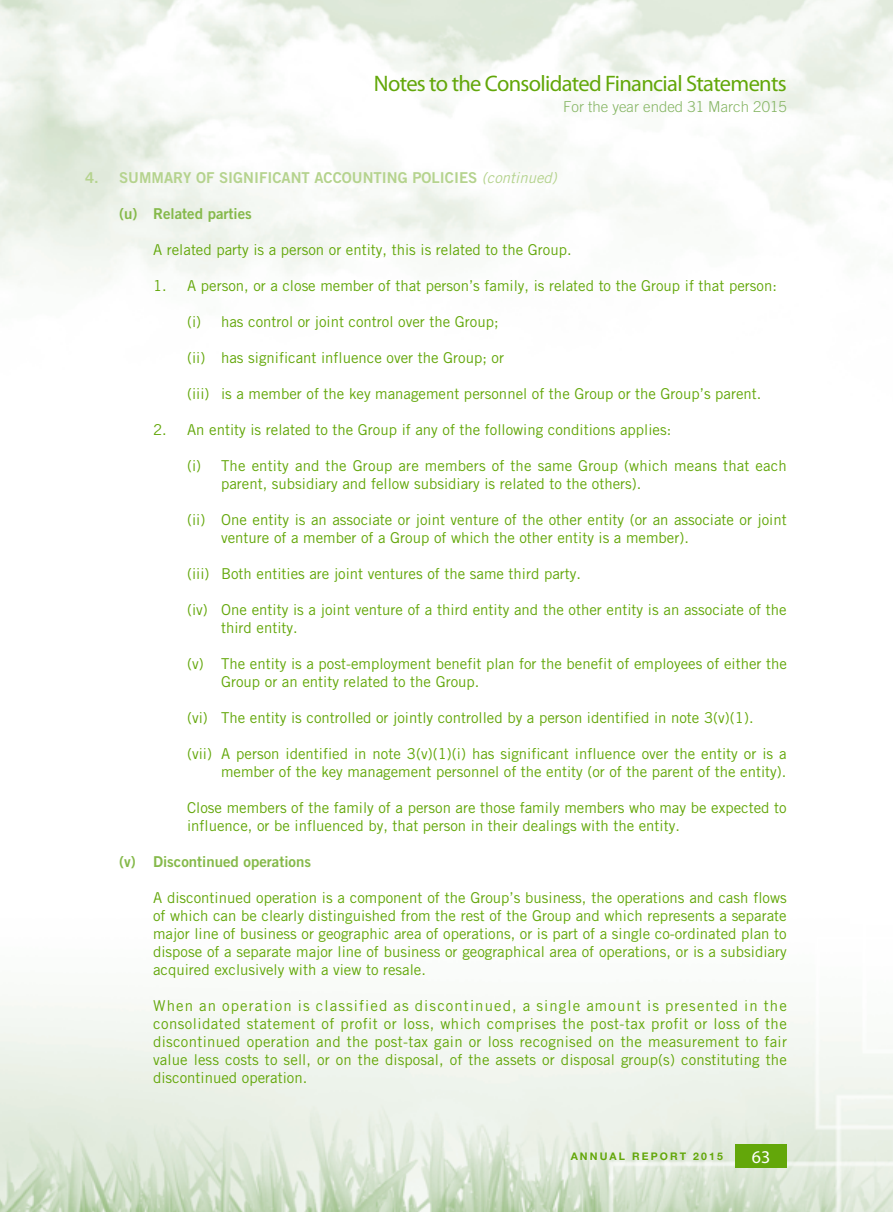
<style>
.page{position:relative;width:893px;height:1212px;background:#fff}
.page>*{position:absolute;margin:0;border:0;box-sizing:border-box;transform-origin:0 0}
.t1{font:22.5px "Myriad Pro";letter-spacing:-.03em;color:#63a70a}
.t2{font:18px "Myriad Pro";color:#fff}
.t3{font:15px/18px "Trade Gothic LT Std";color:#63a70a}
.t4{font:15px "Trade Gothic LT Std Bd 2";color:#b5d38e}
.t5{font:15px "Trade Gothic LT Std Bd 2";color:#85b94a}
.t6{font:300 15px "Trade Gothic LT Std";color:#85b563}
.t7{font:700 10.5px "Helvetica Neue LT Std";letter-spacing:.2em;color:#63a70a}
.s1{font-family:"Trade Gothic LT Std";font-style:italic}
</style>
<div class="page">
<img style="left:0;top:0;width:893px;height:1212px">
<div style="left:736px;top:1145px;width:51px;height:23px;background:#63a70a"></div>
<h1 class="t1" style="left:374px;top:70px;width:414px">Notes to the Consolidated Financial Statements</h1>
<p class="t6" style="left:563px;top:97px;width:225px">For the year ended 31 March 2015</p>
<p class="t4" style="left:85px;top:168px;width:473px">4. SUMMARY OF SIGNIFICANT ACCOUNTING POLICIES <span class="s1">(continued)</span></p>
<p class="t5" style="left:119px;top:204px;width:134px">(u) Related parties</p>
<p class="t3" style="left:153px;top:240px;width:420px">A related party is a person or entity, this is related to the Group.</p>
<p class="t3" style="left:153px;top:276px;width:625px">1. A person, or a close member of that person’s family, is related to the Group if that person:</p>
<p class="t3" style="left:187px;top:312px;width:313px">(i) has control or joint control over the Group;</p>
<p class="t3" style="left:187px;top:348px;width:318px">(ii) has significant influence over the Group; or</p>
<p class="t3" style="left:187px;top:384px;width:576px">(iii) is a member of the key management personnel of the Group or the Group’s parent.</p>
<p class="t3" style="left:153px;top:420px;width:520px">2. An entity is related to the Group if any of the following conditions applies:</p>
<p class="t3" style="left:221px;top:456px;width:567px;text-indent:-34px">(i) The entity and the Group are members of the same Group (which means that each parent, subsidiary and fellow subsidiary is related to the others).</p>
<p class="t3" style="left:221px;top:510px;width:567px;text-indent:-34px">(ii) One entity is an associate or joint venture of the other entity (or an associate or joint venture of a member of a Group of which the other entity is a member).</p>
<p class="t3" style="left:187px;top:564px;width:395px">(iii) Both entities are joint ventures of the same third party.</p>
<p class="t3" style="left:221px;top:600px;width:567px;text-indent:-34px">(iv) One entity is a joint venture of a third entity and the other entity is an associate of the third entity.</p>
<p class="t3" style="left:221px;top:654px;width:567px;text-indent:-34px">(v) The entity is a post-employment benefit plan for the benefit of employees of either the<br>Group or an entity related to the Group.</p>
<p class="t3" style="left:187px;top:708px;width:568px">(vi) The entity is controlled or jointly controlled by a person identified in note 3(v)(1).</p>
<p class="t3" style="left:187px;top:744px;width:601px;text-align:right">(vii) A person identified in note 3(v)(1)(i) has significant influence over the entity or is a member of the key management personnel of the entity (or of the parent of the entity).</p>
<p class="t3" style="left:187px;top:798px;width:601px">Close members of the family of a person are those family members who may be expected to influence, or be influenced by, that person in their dealings with the entity.</p>
<p class="t5" style="left:119px;top:852px;width:193px">(v) Discontinued operations</p>
<p class="t3" style="left:153px;top:888px;width:635px;text-align:justify">A discontinued operation is a component of the Group’s business, the operations and cash flows of which can be clearly distinguished from the rest of the Group and which represents a separate major line of business or geographic area of operations, or is part of a single co-ordinated plan to dispose of a separate major line of business or geographical area of operations, or is a subsidiary acquired exclusively with a view to resale.</p>
<p class="t3" style="left:153px;top:996px;width:635px;text-align:justify">When an operation is classified as discontinued, a single amount is presented in the consolidated statement of profit or loss, which comprises the post-tax profit or loss of the discontinued operation and the post-tax gain or loss recognised on the measurement to fair value less costs to sell, or on the disposal, of the assets or disposal group(s) constituting the discontinued operation.</p>
<p class="t7" style="left:571px;top:1149px;width:154px">ANNUAL REPORT 2015</p>
<p class="t2" style="left:752px;top:1145px;width:20px">63</p>
</div>
